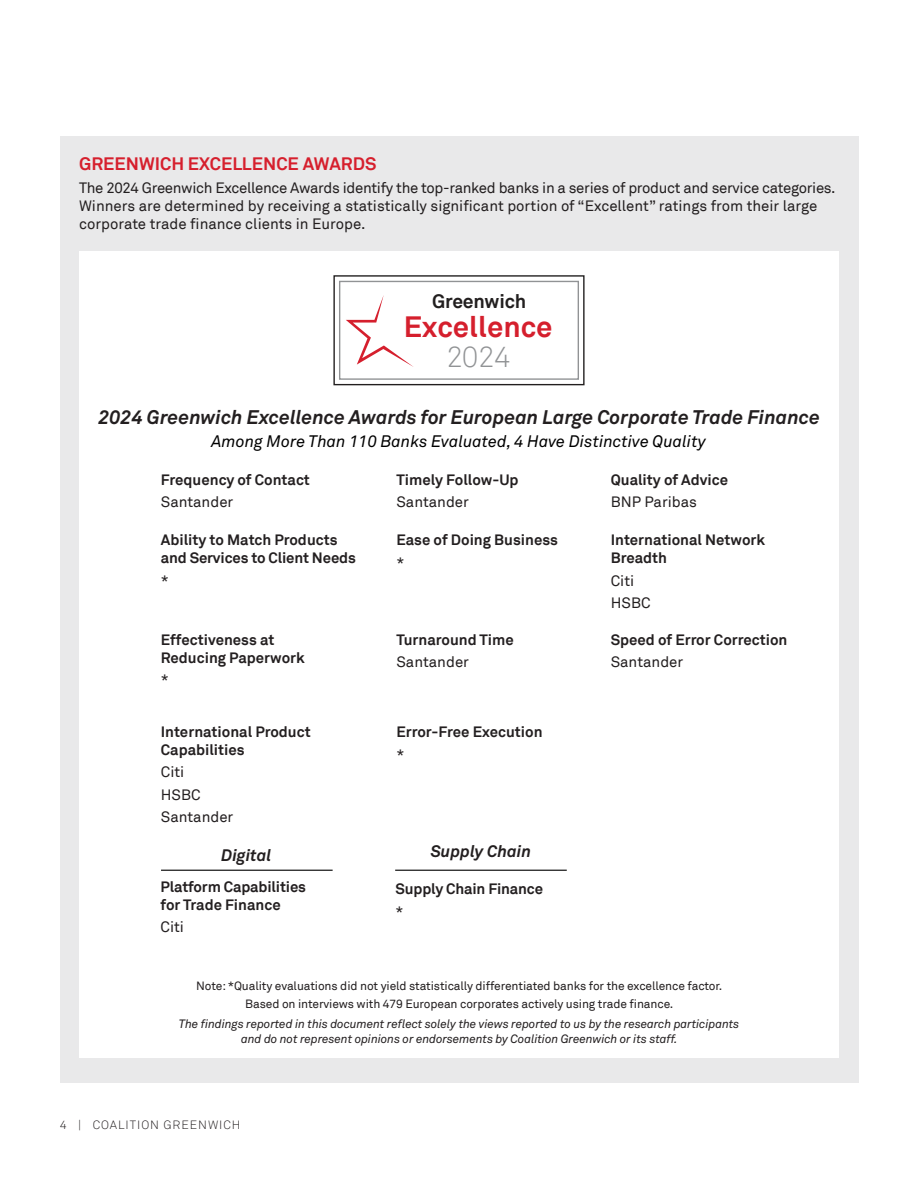
<style>
.page{position:relative;width:918px;height:1188px;background:#fff}
.page>*{position:absolute;margin:0;border:0;box-sizing:border-box;transform-origin:0 0}
.t1{font:700 29.4px "Akkurat Pro";color:#d51f2d}
.t2{font:29.4px "Akkurat Light Pro";color:#919395}
.t3{font:italic 700 19.5px "Akkurat";color:#231f20}
.t4{font:700 19.35px "Akkurat Pro";letter-spacing:-.01em;color:#221f1f}
.t5{font:700 18px "Akkurat Pro";color:#d61f2d}
.t6{font:italic 16.5px "Akkurat";color:#000}
.t7{font:italic 700 16.5px "Akkurat";color:#231f20}
.t8{font:700 15px/22.5px "Akkurat Pro";color:#231f20}
.t9{font:15px/22.5px "Akkurat Pro";color:#231f20}
.t10{font:italic 12px/15px "Akkurat";letter-spacing:-.01em;color:#231f20;text-align:center}
.t11{font:12px/18px "Akkurat Pro";letter-spacing:-.01em;color:#231f20;text-align:center}
.footer___folio_-_all_caps{font:12px "Akkurat Light Pro";letter-spacing:.08em;color:#231f20}
.s1{font-weight:400}
</style>
<div class="page">
<div style="left:60px;top:136px;width:798px;height:946px;background:#e9e9ea"></div>
<div style="left:79px;top:251px;width:760px;height:807px;background:#fff"></div>
<div style="left:339px;top:281px;width:240px;height:99px;border:1px solid #919395"></div>
<div style="left:333px;top:275px;width:252px;height:110px;border:1px solid #221f1f"></div>
<svg style="left:346px;top:295px;width:68px;height:72px"></svg>
<hr style="left:161px;top:870px;width:172px;height:1px;background:#000">
<hr style="left:395px;top:870px;width:172px;height:1px;background:#000">
<p class="t5" style="left:79px;top:153px;width:299px">GREENWICH EXCELLENCE AWARDS</p>
<p class="t9" style="left:79px;top:179px;width:758px;line-height:18px">The 2024 Greenwich Excellence Awards identify the top-ranked banks in a series of product and service categories.<br>Winners are determined by receiving a statistically significant portion of “Excellent” ratings from their large corporate trade finance clients in Europe.</p>
<p class="t4" style="left:432px;top:289px;width:96px">Greenwich</p>
<p class="t1" style="left:404px;top:308px;width:150px">Excellence</p>
<p class="t2" style="left:446px;top:339px;width:66px">2024</p>
<p class="t3" style="left:98px;top:405px;width:723px">2024 Greenwich Excellence Awards for European Large Corporate Trade Finance</p>
<p class="t6" style="left:212px;top:432px;width:496px">Among More Than 110 Banks Evaluated, 4 Have Distinctive Quality</p>
<p class="t8" style="left:161px;top:468px;width:151px">Frequency of Contact<br><span class="s1">Santander</span></p>
<p class="t8" style="left:396px;top:468px;width:124px">Timely Follow-Up<br><span class="s1">Santander</span></p>
<p class="t8" style="left:611px;top:468px;width:119px">Quality of Advice<br><span class="s1">BNP Paribas</span></p>
<p class="t8" style="left:396px;top:529px;width:163px">Ease of Doing Business <span class="s1">*</span></p>
<p class="t8" style="left:611px;top:531px;width:156px;line-height:18px">International Network<br>Breadth</p>
<p class="t9" style="left:611px;top:570px;width:41px">Citi<br>HSBC</p>
<p class="t8" style="left:161px;top:531px;width:197px;line-height:18px">Ability to Match Products and Services to Client Needs</p>
<p class="t9" style="left:161px;top:570px;width:9px">*</p>
<p class="t8" style="left:161px;top:631px;width:146px;line-height:18px">Effectiveness at<br>Reducing Paperwork</p>
<p class="t9" style="left:161px;top:669px;width:9px">*</p>
<p class="t8" style="left:161px;top:722px;width:151px;line-height:18px">International Product<br>Capabilities</p>
<p class="t9" style="left:161px;top:761px;width:74px">Citi<br>HSBC<br>Santander</p>
<p class="t7" style="left:221px;top:844px;width:52px">Digital</p>
<p class="t8" style="left:161px;top:878px;width:147px;line-height:18px">Platform Capabilities for Trade Finance</p>
<p class="t9" style="left:161px;top:916px;width:25px">Citi</p>
<p class="t8" style="left:396px;top:629px;width:119px">Turnaround Time<br><span class="s1">Santander</span></p>
<p class="t8" style="left:611px;top:629px;width:178px">Speed of Error Correction<br><span class="s1">Santander</span></p>
<p class="t8" style="left:396px;top:721px;width:148px">Error-Free Execution <span class="s1">*</span></p>
<p class="t7" style="left:431px;top:841px;width:102px">Supply Chain</p>
<p class="t8" style="left:396px;top:878px;width:149px">Supply Chain Finance <span class="s1">*</span></p>
<p class="t11" style="left:196px;top:977px;width:528px">Note: *Quality evaluations did not yield statistically differentiated banks for the excellence factor.<br>Based on interviews with 479 European corporates actively using trade finance.</p>
<p class="t10" style="left:179px;top:1016px;width:562px">The findings reported in this document reflect solely the views reported to us by the research participants and do not represent opinions or endorsements by Coalition Greenwich or its staff.</p>
<p class="footer___folio_-_all_caps" style="left:60px;top:1118px;width:182px">4 | COALITION GREENWICH</p>
</div>
